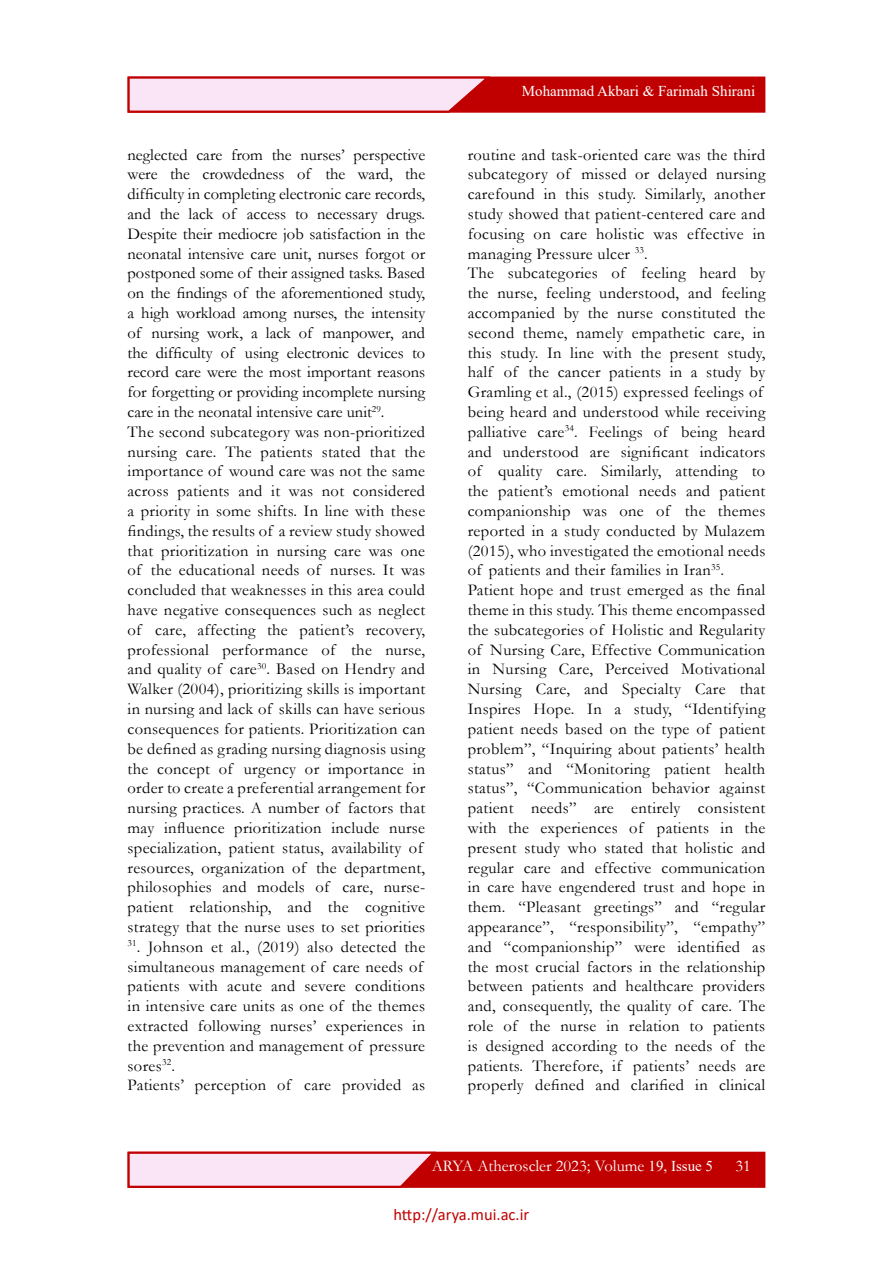
<style>
.page{position:relative;width:893px;height:1263px;background:#fff}
.page>*{position:absolute;margin:0;border:0;box-sizing:border-box;transform-origin:0 0}
.t1{font:16.5px/19.8px "Garamond";letter-spacing:.02em;color:#000}
.t2{font:16.5px "Garamond";color:#fff}
.t3{font:16.5px "Calibri";color:#c00000}
.t4{font:15px "Times New Roman";color:#fff}
.s1{font-family:"Times New Roman";font-size:15px}
</style>
<div class="page">
<div style="left:128px;top:1152px;width:637px;height:36px;background:#c00000;border:1px solid #c00000"></div>
<svg style="left:127px;top:1151px;width:312px;height:37px"></svg>
<div style="left:128px;top:77px;width:637px;height:36px;background:#c00000;border:1px solid #c00000"></div>
<svg style="left:127px;top:76px;width:366px;height:37px"></svg>
<p class="t1" style="left:128px;top:144px;width:299px">neglected care from the nurses’ perspective were the crowdedness of the ward, the difficulty in completing electronic care records, and the lack of access to necessary drugs.<br>Despite their mediocre job satisfaction in the neonatal intensive care unit, nurses forgot or postponed some of their assigned tasks. Based on the findings of the aforementioned study, a high workload among nurses, the intensity of nursing work, a lack of manpower, and the difficulty of using electronic devices to record care were the most important reasons for forgetting or providing incomplete nursing care in the neonatal intensive care unit<sup>29</sup>.<br>The second subcategory was non-prioritized nursing care. The patients stated that the importance of wound care was not the same across patients and it was not considered a priority in some shifts. In line with these findings, the results of a review study showed that prioritization in nursing care was one of the educational needs of nurses. It was concluded that weaknesses in this area could have negative consequences such as neglect of care, affecting the patient’s recovery, professional performance of the nurse, and quality of care<sup>30</sup>. Based on Hendry and Walker (2004), prioritizing skills is important in nursing and lack of skills can have serious consequences for patients. Prioritization can be defined as grading nursing diagnosis using the concept of urgency or importance in order to create a preferential arrangement for nursing practices. A number of factors that may influence prioritization include nurse specialization, patient status, availability of resources, organization of the department, philosophies and models of care, nurse&shy;patient relationship, and the cognitive strategy that the nurse uses to set priorities</p>
<p class="t1" style="left:128px;top:936px;width:299px"><sup>31</sup>. Johnson et al., (2019) also detected the simultaneous management of care needs of patients with acute and severe conditions in intensive care units as one of the themes extracted following nurses’ experiences in the prevention and management of pressure sores<sup>32</sup>.<br>Patients’ perception of care provided as</p>
<p class="t4" style="left:522px;top:80px;width:235px">Mohammad Akbari &amp; Farimah Shirani</p>
<p class="t1" style="left:468px;top:144px;width:299px">routine and task-oriented care was the third subcategory of missed or delayed nursing carefound in this study. Similarly, another study showed that patient-centered care and focusing on care holistic was effective in managing Pressure ulcer <sup>33</sup>.<br>The subcategories of feeling heard by the nurse, feeling understood, and feeling accompanied by the nurse constituted the second theme, namely empathetic care, in this study. In line with the present study, half of the cancer patients in a study by Gramling et al., (2015) expressed feelings of being heard and understood while receiving palliative care<sup>34</sup>. Feelings of being heard and understood are significant indicators of quality care. Similarly, attending to the patient’s emotional needs and patient companionship was one of the themes reported in a study conducted by Mulazem (2015), who investigated the emotional needs of patients and their families in Iran<sup>35</sup>.<br>Patient hope and trust emerged as the final theme in this study. This theme encompassed the subcategories of Holistic and Regularity of Nursing Care, Effective Communication in Nursing Care, Perceived Motivational Nursing Care, and Specialty Care that Inspires Hope. In a study, “Identifying patient needs based on the type of patient problem”, “Inquiring about patients’ health status” and “Monitoring patient health status”, “Communication behavior against patient needs” are entirely consistent with the experiences of patients in the present study who stated that holistic and regular care and effective communication in care have engendered trust and hope in them. “Pleasant greetings” and “regular appearance”, “responsibility”, “empathy” and “companionship” were identified as the most crucial factors in the relationship between patients and healthcare providers and, consequently, the quality of care. The role of the nurse in relation to patients is designed according to the needs of the patients. Therefore, if patients’ needs are properly defined and clarified in clinical</p>
<p class="t2" style="left:432px;top:1155px;width:283px">ARYA Atheroscler 2023; Volume <span class="s1">19, Issue 5</span></p>
<p class="t2" style="left:735px;top:1155px;width:17px">31</p>
<p class="t3" style="left:393px;top:1202px;width:137px">http://arya.mui.ac.ir</p>
</div>
